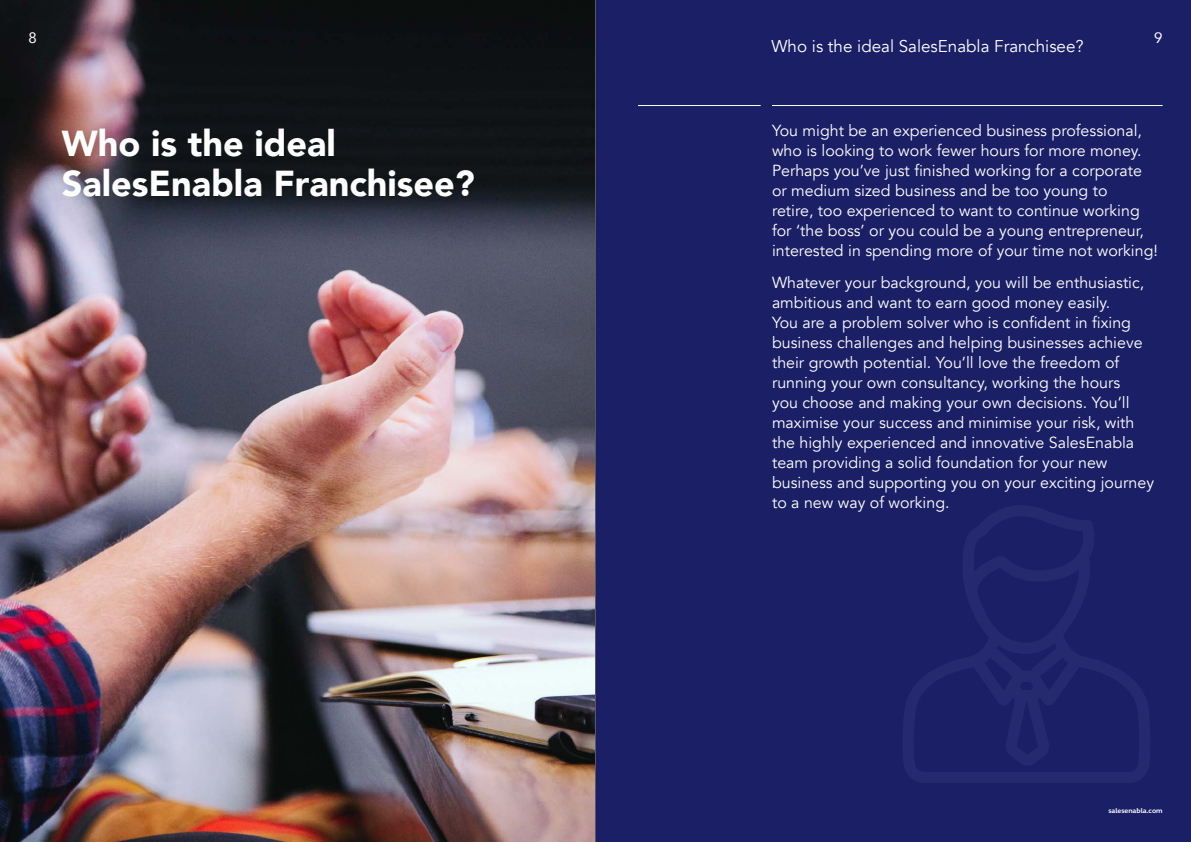
<style>
.page{position:relative;width:1191px;height:842px;background:#1a1f66}
.page>*{position:absolute;margin:0;border:0;box-sizing:border-box;transform-origin:0 0}
.t1{font:900 36px/40px "Avenir";color:#fff}
.t2{font:17px "Avenir";color:#fff}
.t3{font:16px/20px "Avenir";color:#fff}
.t4{font:15px "Avenir";color:#fff}
.t5{font:700 7px "FS Elliot";color:#fff}
</style>
<div class="page">
<img style="left:0;top:0;width:589px;height:842px">
<div style="left:589px;top:0;width:19px;height:842px;background:#000;opacity:.25"></div>
<hr style="left:595px;top:0;width:1px;height:842px;background:#58595b">
<hr style="left:772px;top:105px;width:390px;height:1px;background:#fff">
<hr style="left:638px;top:105px;width:122px;height:1px;background:#fff">
<svg style="left:903px;top:505px;width:247px;height:278px"></svg>
<p class="t4" style="left:28px;top:26px;width:10px">8</p>
<p class="t4" style="left:1154px;top:26px;width:10px">9</p>
<p class="t2" style="left:771px;top:36px;width:314px">Who is the ideal SalesEnabla Franchisee?</p>
<h1 class="t1" style="left:62px;top:123px;width:414px">Who is the ideal<br>SalesEnabla Franchisee?</h1>
<p class="t3" style="left:772px;top:121px;width:387px">You might be an experienced business professional, who is looking to work fewer hours for more money.<br>Perhaps you’ve just finished working for a corporate or medium sized business and be too young to<br>retire, too experienced to want to continue working for ‘the boss’ or you could be a young entrepreneur, interested in spending more of your time not working!</p>
<p class="t3" style="left:772px;top:273px;width:383px">Whatever your background, you will be enthusiastic, ambitious and want to earn good money easily.<br>You are a problem solver who is confident in fixing business challenges and helping businesses achieve their growth potential. You’ll love the freedom of running your own consultancy, working the hours<br>you choose and making your own decisions. You’ll maximise your success and minimise your risk, with the highly experienced and innovative SalesEnabla team providing a solid foundation for your new business and supporting you on your exciting journey to a new way of working.</p>
<p class="t5" style="left:1108px;top:806px;width:56px">salesenabla.com</p>
</div>
